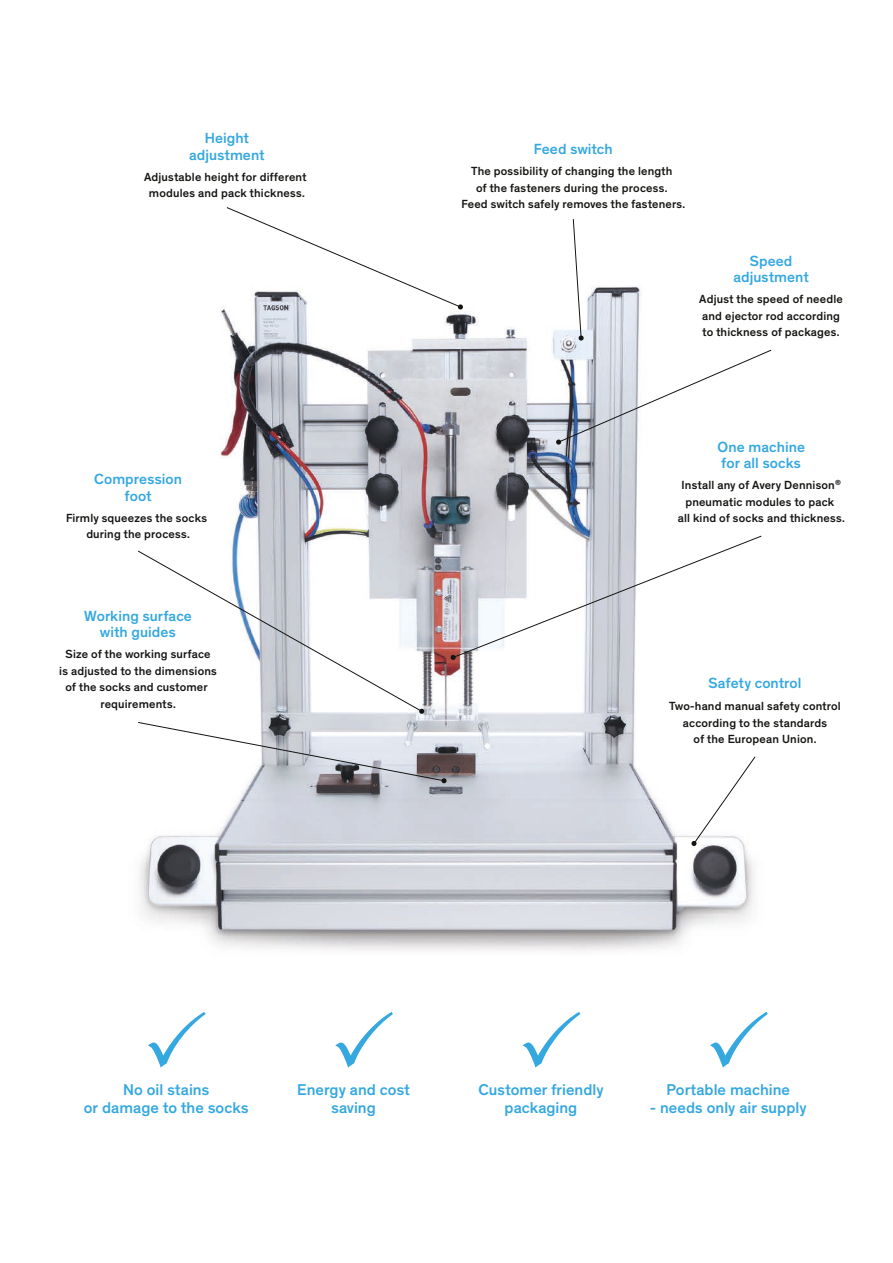
<style>
.page{position:relative;width:893px;height:1263px;background:#fff}
.page>*{position:absolute;margin:0;border:0;box-sizing:border-box;transform-origin:0 0}
.t1{font:500 15.9px/18px "Theinhardt";letter-spacing:.005em;color:#35a8e0;text-align:center}
.t2{font:500 15px/16.5px "Theinhardt";letter-spacing:.005em;color:#35a8e0;text-align:center}
.t3{font:500 12px/16.5px "Theinhardt";letter-spacing:.015em;color:#141412;text-align:center}
</style>
<div class="page">
<img style="left:139px;top:219px;width:632px;height:827px">
<svg style="left:148px;top:1012px;width:58px;height:56px"></svg>
<svg style="left:335px;top:1012px;width:58px;height:56px"></svg>
<svg style="left:523px;top:1012px;width:57px;height:56px"></svg>
<svg style="left:710px;top:1012px;width:58px;height:56px"></svg>
<svg style="left:226px;top:207px;width:237px;height:103px"></svg>
<svg style="left:138px;top:550px;width:284px;height:162px"></svg>
<svg style="left:419px;top:708px;width:6px;height:6px"></svg>
<svg style="left:450px;top:535px;width:312px;height:125px"></svg>
<svg style="left:138px;top:722px;width:309px;height:61px"></svg>
<svg style="left:691px;top:756px;width:65px;height:90px"></svg>
<svg style="left:556px;top:350px;width:216px;height:95px"></svg>
<svg style="left:573px;top:219px;width:11px;height:122px"></svg>
<p class="t2" style="left:189px;top:130px;width:77px">Height adjustment</p>
<p class="t3" style="left:144px;top:169px;width:164px">Adjustable height for different modules and pack thickness.</p>
<p class="t2" style="left:94px;top:471px;width:90px">Compression foot</p>
<p class="t3" style="left:66px;top:510px;width:142px">Firmly squeezes the socks during the process.</p>
<p class="t2" style="left:84px;top:607px;width:109px">Working surface with guides</p>
<p class="t3" style="left:59px;top:646px;width:159px">Size of the working surface<br>is adjusted to the dimensions of the socks and customer requirements.</p>
<p class="t2" style="left:534px;top:141px;width:80px">Feed switch</p>
<p class="t3" style="left:461px;top:163px;width:225px">The possibility of changing the length<br>of the fasteners during the process.<br>Feed switch safely removes the fasteners.</p>
<p class="t2" style="left:733px;top:253px;width:77px">Speed adjustment</p>
<p class="t3" style="left:699px;top:291px;width:145px;text-align:left">Adjust the speed of needle and ejector rod according to thickness of packages.</p>
<p class="t2" style="left:717px;top:439px;width:89px;text-align:left">One machine for all socks</p>
<p class="t3" style="left:678px;top:477px;width:169px">Install any of Avery Dennison<sup>® </sup>pneumatic modules to pack<br>all kind of socks and thickness.</p>
<p class="t2" style="left:709px;top:675px;width:94px">Safety control</p>
<p class="t3" style="left:669px;top:698px;width:173px">Two-hand manual safety control according to the standards<br>of the European Union.</p>
<h1 class="t1" style="left:84px;top:1081px;width:166px">No oil stains<br>or damage to the socks</h1>
<h1 class="t1" style="left:297px;top:1081px;width:114px">Energy and cost saving</h1>
<h1 class="t1" style="left:478px;top:1081px;width:127px">Customer friendly packaging</h1>
<h1 class="t1" style="left:666px;top:1081px;width:125px">Portable machine</h1>
<h1 class="t1" style="left:650px;top:1099px;width:158px">- needs only air supply</h1>
</div>
